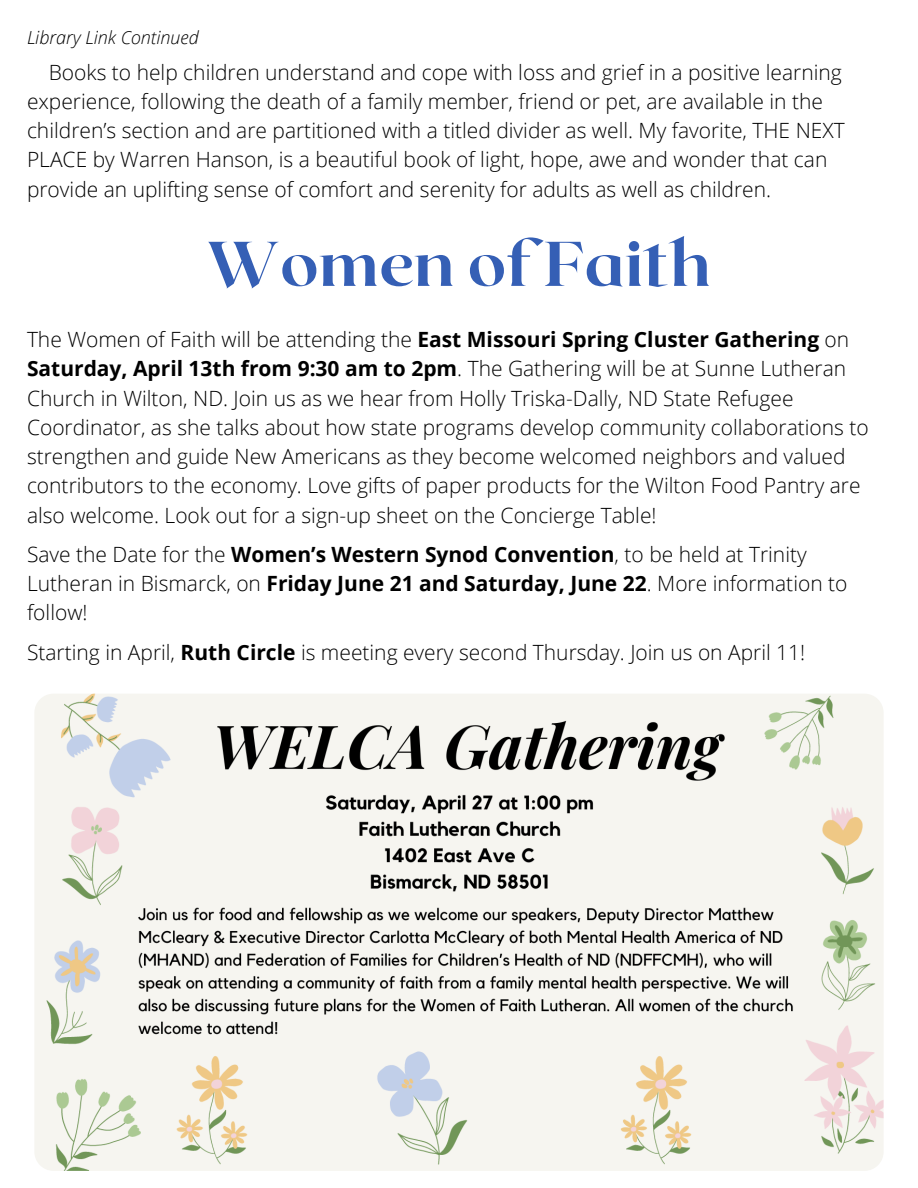
<style>
.page{position:relative;width:918px;height:1188px;background:#fff}
.page>*{position:absolute;margin:0;border:0;box-sizing:border-box;transform-origin:0 0}
.t1{font:800 63px "Roxborough CF";color:#355fb5}
.t2{font:300 21px/29.2px "Open Sans";color:#000}
.t3{font:italic 300 18px "Open Sans";color:#000}
.s1{font-weight:700}
</style>
<div class="page">
<img style="left:34px;top:694px;width:850px;height:476px;border-radius:19px">
<h2 class="t3" style="left:27px;top:25px;width:173px">Library Link Continued</h2>
<p class="t2" style="left:27px;top:57px;width:819px;text-indent:22px">Books to help children understand and cope with loss and grief in a positive learning experience, following the death of a family member, friend or pet, are available in the children’s section and are partitioned with a titled divider as well. My favorite, THE NEXT PLACE by Warren Hanson, is a beautiful book of light, hope, awe and wonder that can provide an uplifting sense of comfort and serenity for adults as well as children.</p>
<h1 class="t1" style="left:207px;top:223px;width:506px">Women of Faith</h1>
<h2 class="t2" style="left:27px;top:324px;width:843px">The Women of Faith will be attending the <span class="s1">East Missouri Spring Cluster Gathering</span> on <span class="s1">Saturday, April 13th from 9:30 am to 2pm</span>. The Gathering will be at Sunne Lutheran Church in Wilton, ND. Join us as we hear from Holly Triska-Dally, ND State Refugee Coordinator, as she talks about how state programs develop community collaborations to strengthen and guide New Americans as they become welcomed neighbors and valued contributors to the economy. Love gifts of paper products for the Wilton Food Pantry are also welcome. Look out for a sign-up sheet on the Concierge Table!</h2>
<h2 class="t2" style="left:27px;top:539px;width:822px">Save the Date for the <span class="s1">Women’s Western Synod Convention</span>, to be held at Trinity<br>Lutheran in Bismarck, on <span class="s1">Friday June 21 and Saturday, June 22</span>. More information to follow!</h2>
<h2 class="t2" style="left:27px;top:637px;width:780px">Starting in April, <span class="s1">Ruth Circle</span> is meeting every second Thursday. Join us on April 11!</h2>
</div>
